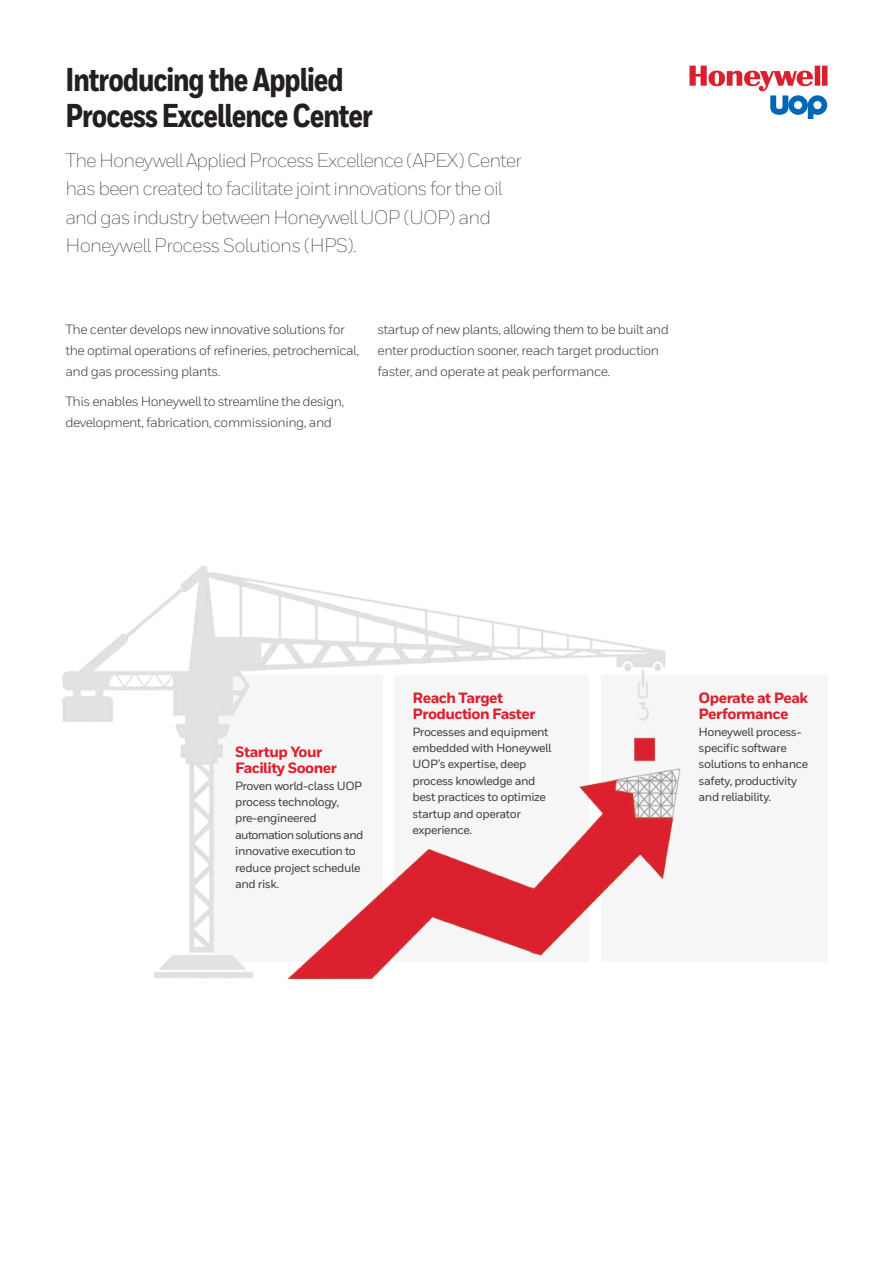
<style>
.page{position:relative;width:893px;height:1263px;background:#fff}
.page>*{position:absolute;margin:0;border:0;box-sizing:border-box;transform-origin:0 0}
.t1{font:800 33px/36px "Honeywell Cond";letter-spacing:-.03em;color:#231f20}
.t2{font:300 19.5px/28.5px "Honeywell Sans";letter-spacing:-.05em;color:#3e3e3f}
.t3{font:800 14.85px/16.4px "Honeywell Sans";letter-spacing:-.035em;color:#dc1f2e}
.t4{font:13.5px/21px "Honeywell Sans";letter-spacing:-.035em;color:#3e3e3f}
.t5{font:500 11.85px/16.4px "Honeywell Sans";letter-spacing:-.035em;color:#3e3e3f}
</style>
<div class="page">
<img style="left:62px;top:566px;width:604px;height:412px">
<svg style="left:689px;top:66px;width:138px;height:53px"></svg>
<img style="left:287px;top:758px;width:394px;height:222px">
<p class="t1" style="left:65px;top:63px;width:309px">Introducing the Applied<br>Process Excellence Center</p>
<p class="t2" style="left:65px;top:146px;width:458px">The Honeywell Applied Process Excellence (APEX) Center has been created to facilitate joint innovations for the oil and gas industry between Honeywell UOP (UOP) and Honeywell Process Solutions (HPS).</p>
<p class="t4" style="left:65px;top:319px;width:295px">The center develops new innovative solutions for the optimal operations of refineries, petrochemical, and gas processing plants.</p>
<p class="t4" style="left:65px;top:390px;width:280px">This enables Honeywell to streamline the design, development, fabrication, commissioning, and</p>
<p class="t4" style="left:377px;top:319px;width:293px">startup of new plants, allowing them to be built and enter production sooner, reach target production faster, and operate at peak performance.</p>
<p class="t3" style="left:235px;top:744px;width:103px">Startup Your<br>Facility Sooner</p>
<p class="t5" style="left:235px;top:777px;width:130px">Proven world-class UOP process technology, pre-engineered automation solutions and innovative execution to reduce project schedule and risk.</p>
<p class="t3" style="left:413px;top:690px;width:125px">Reach Target<br>Production Faster</p>
<p class="t5" style="left:413px;top:724px;width:140px">Processes and equipment embedded with Honeywell<br>UOP’s expertise, deep process knowledge and best practices to optimize startup and operator experience.</p>
<p class="t3" style="left:698px;top:690px;width:111px">Operate at Peak<br>Performance</p>
<p class="t5" style="left:698px;top:724px;width:111px">Honeywell process&shy;specific software solutions to enhance safety, productivity and reliability.</p>
</div>
